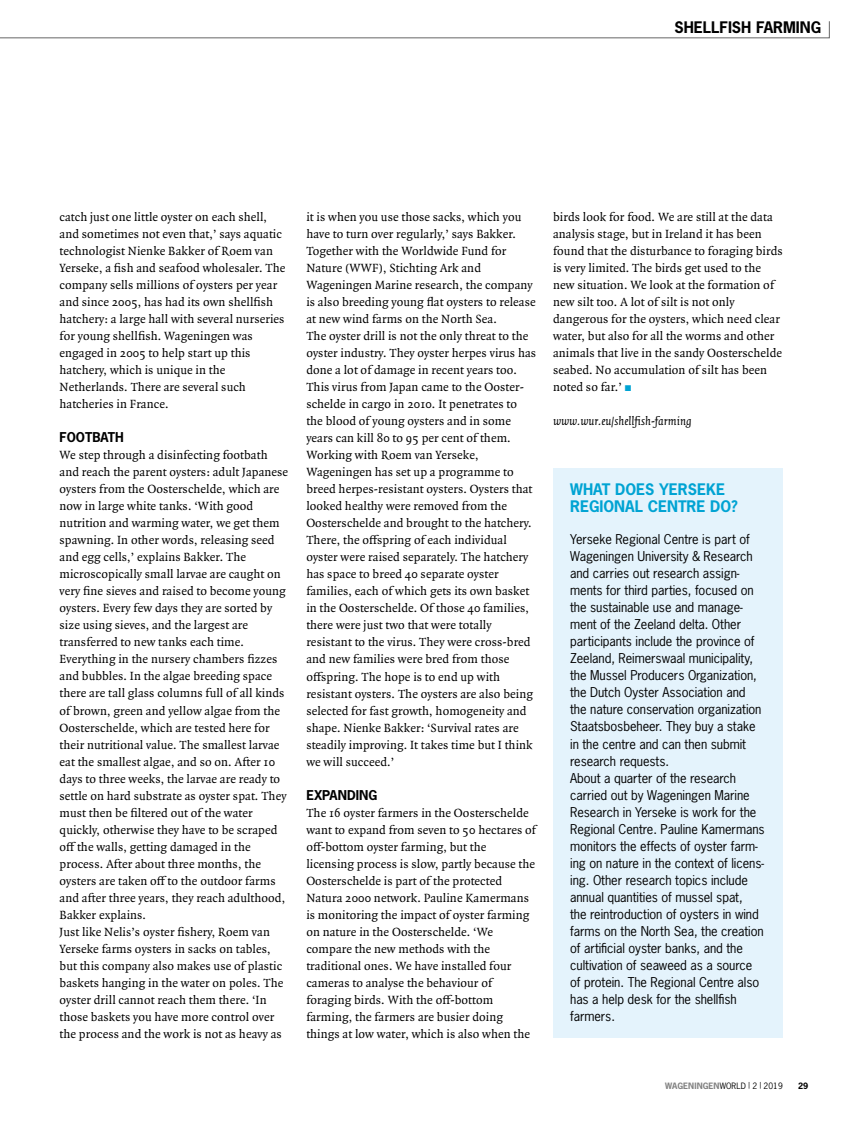
<style>
.page{position:relative;width:851px;height:1127px;background:#fff}
.page>*{position:absolute;margin:0;border:0;box-sizing:border-box;transform-origin:0 0}
.t1{font:700 15px/17px "News Gothic Std";color:#00a3d3}
.t2{font:700 15px "News Gothic Std";color:#000}
.t3{font:12.75px/17px "Quadraat OT";letter-spacing:.005em;color:#000}
.t4{font:12.75px/17px "News Gothic Std";letter-spacing:-.005em;color:#000}
.t5{font:italic 12.75px "Quadraat OT";color:#000}
.t6{font:700 12.75px "News Gothic Std";color:#000}
.t7{font:700 8.25px "News Gothic Std";letter-spacing:.01em;color:#818181}
.t8{font:700 8.25px "News Gothic Std";color:#000}
.s1{font-weight:400;color:#000}
</style>
<div class="page">
<div style="left:553px;top:468px;width:229px;height:569px;background:#e4f3fc"></div>
<svg style="left:0;top:21px;width:830px;height:18px"></svg>
<p class="t2" style="left:674px;top:17px;width:148px">SHELLFISH FARMING</p>
<p class="t3" style="left:60px;top:209px;width:227px">catch just one little oyster on each shell, and sometimes not even that,’ says aquatic technologist Nienke Bakker of Roem van Yerseke, a fish and seafood wholesaler. The company sells millions of oysters per year and since 2005, has had its own shellfish hatchery: a large hall with several nurseries for young shellfish. Wageningen was engaged in 2005 to help start up this hatchery, which is unique in the Netherlands. There are several such hatcheries in France.</p>
<p class="t6" style="left:60px;top:429px;width:66px">FOOTBATH</p>
<p class="t3" style="left:60px;top:447px;width:230px">We step through a disinfecting footbath and reach the parent oysters: adult Japanese oysters from the Oosterschelde, which are now in large white tanks. ‘With good nutrition and warming water, we get them spawning. In other words, releasing seed and egg cells,’ explains Bakker. The microscopically small larvae are caught on very fine sieves and raised to become young oysters. Every few days they are sorted by size using sieves, and the largest are transferred to new tanks each time.<br>Everything in the nursery chambers fizzes and bubbles. In the algae breeding space there are tall glass columns full of all kinds of brown, green and yellow algae from the Oosterschelde, which are tested here for their nutritional value. The smallest larvae eat the smallest algae, and so on. After 10 days to three weeks, the larvae are ready to settle on hard substrate as oyster spat. They must then be filtered out of the water quickly, otherwise they have to be scraped off the walls, getting damaged in the process. After about three months, the oysters are taken off to the outdoor farms and after three years, they reach adulthood, Bakker explains.<br>Just like Nelis’s oyster fishery, Roem van Yerseke farms oysters in sacks on tables, but this company also makes use of plastic baskets hanging in the water on poles. The oyster drill cannot reach them there. ‘In those baskets you have more control over the process and the work is not as heavy as</p>
<p class="t3" style="left:306px;top:209px;width:231px">it is when you use those sacks, which you have to turn over regularly,’ says Bakker.<br>Together with the Worldwide Fund for Nature (WWF), Stichting Ark and Wageningen Marine research, the company is also breeding young flat oysters to release at new wind farms on the North Sea.<br>The oyster drill is not the only threat to the oyster industry. They oyster herpes virus has done a lot of damage in recent years too.<br>This virus from Japan came to the Ooster&shy;schelde in cargo in 2010. It penetrates to the blood of young oysters and in some years can kill 80 to 95 per cent of them.<br>Working with Roem van Yerseke, Wageningen has set up a programme to breed herpes-resistant oysters. Oysters that looked healthy were removed from the Oosterschelde and brought to the hatchery.<br>There, the offspring of each individual oyster were raised separately. The hatchery has space to breed 40 separate oyster families, each of which gets its own basket in the Oosterschelde. Of those 40 families, there were just two that were totally resistant to the virus. They were cross-bred and new families were bred from those offspring. The hope is to end up with resistant oysters. The oysters are also being selected for fast growth, homogeneity and shape. Nienke Bakker: ‘Survival rates are steadily improving. It takes time but I think we will succeed.’</p>
<p class="t6" style="left:306px;top:786px;width:72px">EXPANDING</p>
<p class="t3" style="left:306px;top:804px;width:231px">The 16 oyster farmers in the Oosterschelde want to expand from seven to 50 hectares of off-bottom oyster farming, but the licensing process is slow, partly because the Oosterschelde is part of the protected Natura 2000 network. Pauline Kamermans is monitoring the impact of oyster farming on nature in the Oosterschelde. ‘We compare the new methods with the traditional ones. We have installed four cameras to analyse the behaviour of foraging birds. With the off-bottom farming, the farmers are busier doing things at low water, which is also when the</p>
<p class="t3" style="left:553px;top:209px;width:231px">birds look for food. We are still at the data analysis stage, but in Ireland it has been found that the disturbance to foraging birds is very limited. The birds get used to the new situation. We look at the formation of new silt too. A lot of silt is not only dangerous for the oysters, which need clear water, but also for all the worms and other animals that live in the sandy Oosterschelde seabed. No accumulation of silt has been noted so far.’</p>
<p class="t5" style="left:553px;top:414px;width:140px">www.wur.eu/shellfish-farming</p>
<p class="t1" style="left:570px;top:480px;width:169px">WHAT DOES YERSEKE<br>REGIONAL CENTRE DO?</p>
<p class="t4" style="left:570px;top:531px;width:196px">Yerseke Regional Centre is part of Wageningen University &amp; Research and carries out research assign&shy;ments for third parties, focused on the sustainable use and manage&shy;ment of the Zeeland delta. Other participants include the province of Zeeland, Reimerswaal municipality, the Mussel Producers Organization, the Dutch Oyster Association and the nature conservation organization Staatsbosbeheer. They buy a stake in the centre and can then submit research requests.<br>About a quarter of the research carried out by Wageningen Marine Research in Yerseke is work for the Regional Centre. Pauline Kamermans monitors the effects of oyster farm&shy;ing on nature in the context of licens&shy;ing. Other research topics include annual quantities of mussel spat,<br>the reintroduction of oysters in wind farms on the North Sea, the creation of artificial oyster banks, and the cultivation of seaweed as a source of protein. The Regional Centre also has a help desk for the shellfish farmers.</p>
<p class="t7" style="left:665px;top:1080px;width:119px">WAGENINGEN<span class="s1">WORLD</span> <sup>|</sup> <span class="s1">2</span> <sup>|</sup> <span class="s1">2019</span></p>
<p class="t8" style="left:798px;top:1080px;width:12px">29</p>
</div>
